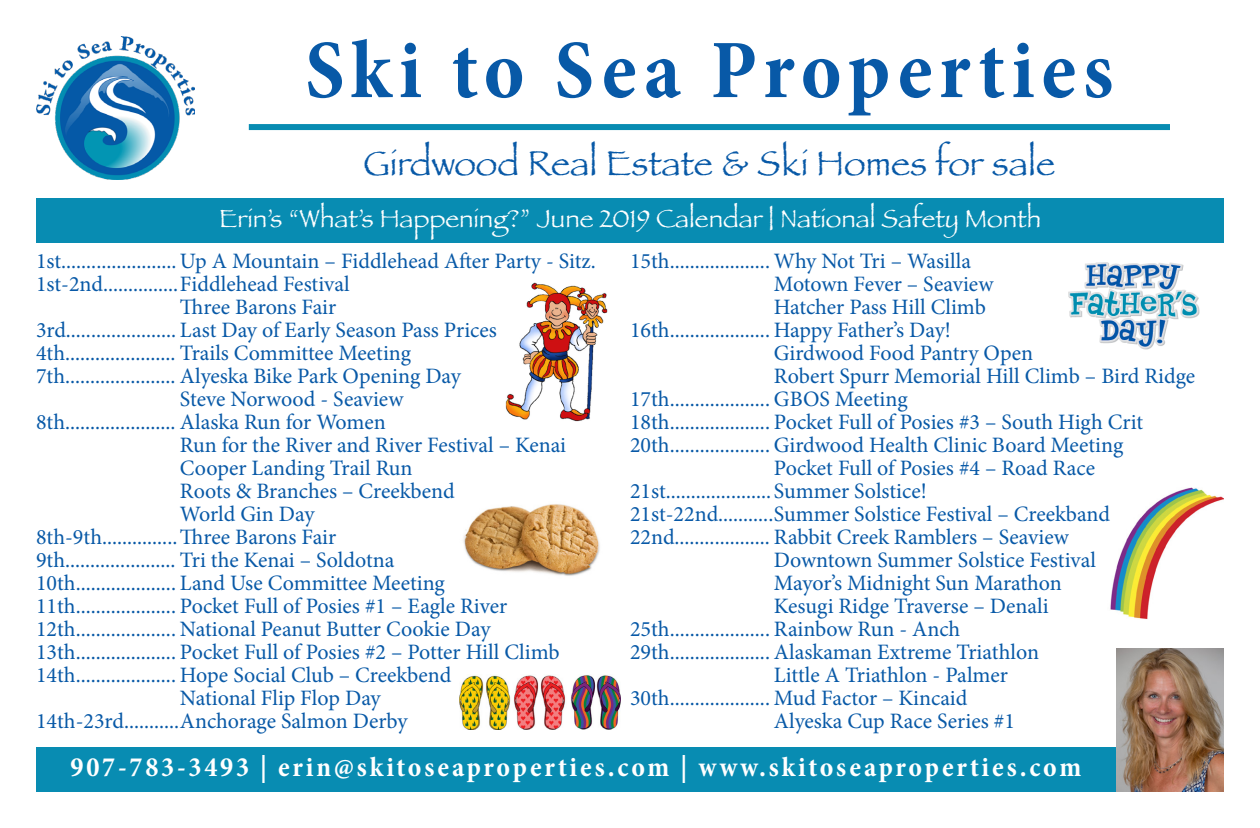
<style>
.page{position:relative;width:1260px;height:828px;background:#fff}
.page>*{position:absolute;margin:0;border:0;box-sizing:border-box;transform-origin:0 0}
.t1{font:700 condensed 84px "Minion Pro";letter-spacing:.08em;color:#0859a7}
.t2{font:36px "Papyrus";color:#0859a7}
.t3{font:700 condensed 28px "Minion Pro";letter-spacing:.1em;color:#fff}
.t4{font:26px "Papyrus";color:#fff}
.t5{font:22px "Minion Pro";color:#0859a7}
</style>
<div class="page">
<img style="left:1110px;top:488px;width:114px;height:131px">
<img style="left:463px;top:504px;width:137px;height:72px">
<img style="left:505px;top:282px;width:103px;height:140px">
<div style="left:249px;top:124px;width:921px;height:6px;background:#088cb2"></div>
<div style="left:36px;top:198px;width:1188px;height:45px;background:#088cb2"></div>
<img style="left:36px;top:36px;width:159px;height:144px">
<div style="left:36px;top:747px;width:1080px;height:45px;background:#088cb2"></div>
<img style="left:1116px;top:648px;width:108px;height:144px">
<img style="left:459px;top:675px;width:162px;height:55px">
<img style="left:1068px;top:262px;width:132px;height:88px">
<p class="t1" style="left:305px;top:12px;width:810px">Ski to Sea Properties</p>
<p class="t2" style="left:363px;top:142px;width:693px">Girdwood Real Estate &amp; Ski Homes for sale</p>
<p class="t4" style="left:219px;top:202px;width:824px">Erin’s “What’s Happening?” June 2019 Calendar | National Safety Month</p>
<p class="t5" style="left:36px;top:246px;width:561px">1st....................... Up A Mountain – Fiddlehead After Party - Sitz.</p>
<p class="t5" style="left:36px;top:269px;width:315px">1st-2nd...............Fiddlehead Festival</p>
<p class="t5" style="left:180px;top:292px;width:158px">Three Barons Fair</p>
<p class="t5" style="left:36px;top:315px;width:463px">3rd...................... Last Day of Early Season Pass Prices</p>
<p class="t5" style="left:36px;top:338px;width:377px">4th...................... Trails Committee Meeting</p>
<p class="t5" style="left:36px;top:361px;width:427px">7th...................... Alyeska Bike Park Opening Day</p>
<p class="t5" style="left:180px;top:384px;width:225px">Steve Norwood - Seaview</p>
<p class="t5" style="left:36px;top:407px;width:351px">8th...................... Alaska Run for Women</p>
<p class="t5" style="left:180px;top:430px;width:388px">Run for the River and River Festival – Kenai</p>
<p class="t5" style="left:180px;top:453px;width:234px">Cooper Landing Trail Run</p>
<p class="t5" style="left:180px;top:476px;width:276px">Roots &amp; Branches – Creekbend</p>
<p class="t5" style="left:180px;top:499px;width:136px">World Gin Day</p>
<p class="t5" style="left:36px;top:522px;width:302px">8th-9th...............Three Barons Fair</p>
<p class="t5" style="left:36px;top:545px;width:360px">9th...................... Tri the Kenai – Soldotna</p>
<p class="t5" style="left:36px;top:568px;width:410px">10th.................... Land Use Committee Meeting</p>
<p class="t5" style="left:36px;top:591px;width:473px">11th.................... Pocket Full of Posies #1 – Eagle River</p>
<p class="t5" style="left:36px;top:614px;width:456px">12th.................... National Peanut Butter Cookie Day</p>
<p class="t5" style="left:36px;top:637px;width:525px">13th.................... Pocket Full of Posies #2 – Potter Hill Climb</p>
<p class="t5" style="left:36px;top:660px;width:417px">14th.................... Hope Social Club – Creekbend</p>
<p class="t5" style="left:180px;top:683px;width:202px">National Flip Flop Day</p>
<p class="t5" style="left:36px;top:706px;width:373px">14th-23rd...........Anchorage Salmon Derby</p>
<p class="t5" style="left:630px;top:246px;width:343px">15th.................... Why Not Tri – Wasilla</p>
<p class="t5" style="left:774px;top:269px;width:221px">Motown Fever – Seaview</p>
<p class="t5" style="left:774px;top:292px;width:213px">Hatcher Pass Hill Climb</p>
<p class="t5" style="left:630px;top:315px;width:322px">16th.................... Happy Father’s Day!</p>
<p class="t5" style="left:774px;top:338px;width:261px">Girdwood Food Pantry Open</p>
<p class="t5" style="left:774px;top:361px;width:423px">Robert Spurr Memorial Hill Climb – Bird Ridge</p>
<p class="t5" style="left:630px;top:384px;width:279px">17th.................... GBOS Meeting</p>
<p class="t5" style="left:630px;top:407px;width:515px">18th.................... Pocket Full of Posies #3 – South High Crit</p>
<p class="t5" style="left:630px;top:430px;width:495px">20th.................... Girdwood Health Clinic Board Meeting</p>
<p class="t5" style="left:774px;top:453px;width:323px">Pocket Full of Posies #4 – Road Race</p>
<p class="t5" style="left:630px;top:476px;width:298px">21st..................... Summer Solstice!</p>
<p class="t5" style="left:630px;top:499px;width:482px">21st-22nd...........Summer Solstice Festival – Creekband</p>
<p class="t5" style="left:630px;top:522px;width:440px">22nd................... Rabbit Creek Ramblers – Seaview</p>
<p class="t5" style="left:774px;top:545px;width:324px">Downtown Summer Solstice Festival</p>
<p class="t5" style="left:774px;top:568px;width:289px">Mayor’s Midnight Sun Marathon</p>
<p class="t5" style="left:774px;top:591px;width:276px">Kesugi Ridge Traverse – Denali</p>
<p class="t5" style="left:630px;top:614px;width:332px">25th.................... Rainbow Run - Anch</p>
<p class="t5" style="left:630px;top:637px;width:411px">29th.................... Alaskaman Extreme Triathlon</p>
<p class="t5" style="left:774px;top:660px;width:236px">Little A Triathlon - Palmer</p>
<p class="t5" style="left:630px;top:683px;width:339px">30th.................... Mud Factor – Kincaid</p>
<p class="t5" style="left:774px;top:706px;width:242px">Alyeska Cup Race Series #1</p>
<p class="t3" style="left:71px;top:747px;width:1012px">907-783-3493 | erin@skitoseaproperties.com | www.skitoseaproperties.com</p>
</div>
